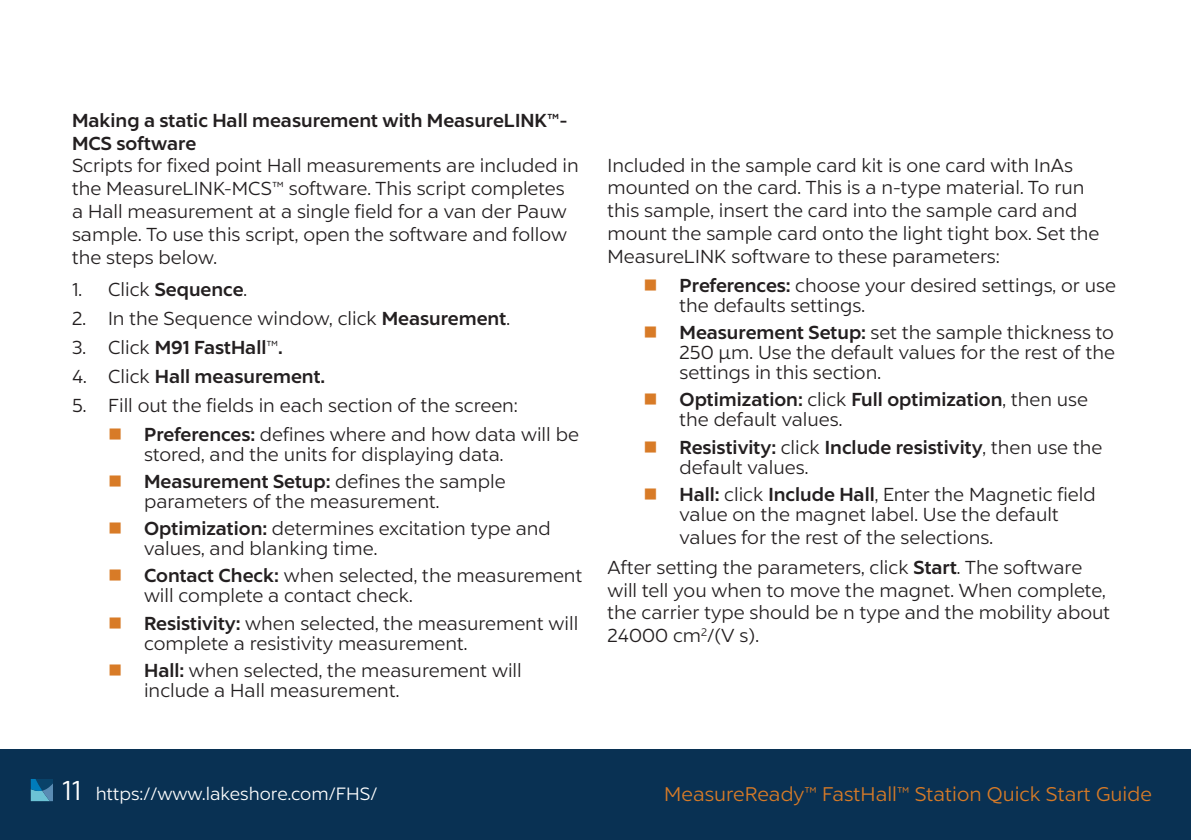
<style>
.page{position:relative;width:1191px;height:840px;background:#fff}
.page>*{position:absolute;margin:0;border:0;box-sizing:border-box;transform-origin:0 0}
.t1{font:20px "Liszt FY";color:#d87b27}
.List{font:19px/22.8px "Liszt FY";color:#231f20}
.List-2{font:700 19px/20px "Liszt FY";color:#231f20}
.t2{font:18px "Liszt FY";color:#fff}
.s1{font-weight:700}
.s2{font-weight:400}
.s3{font-size:28px}
</style>
<div class="page">
<div style="left:0;top:749px;width:1191px;height:90px;background:#093153"></div>
<svg style="left:31px;top:779px;width:22px;height:21px"></svg>
<p class="List" style="left:72px;top:109px;width:508px"><span class="s1">Making a static Hall measurement with MeasureLINK™- MCS software<br></span>Scripts for fixed point Hall measurements are included in the MeasureLINK-MCS™ software. This script completes a Hall measurement at a single field for a van der Pauw sample. To use this script, open the software and follow the steps below.</p>
<p class="List" style="left:72px;top:277px;width:177px">1. Click <span class="s1">Sequence</span>.</p>
<p class="List" style="left:72px;top:306px;width:439px">2. In the Sequence window, click <span class="s1">Measurement</span>.</p>
<p class="List-2" style="left:72px;top:337px;width:212px"><span class="s2">3. Click</span> M91 FastHall<span class="s2">™</span>.</p>
<p class="List-2" style="left:72px;top:366px;width:255px"><span class="s2">4. Click</span> Hall measurement.</p>
<p class="List" style="left:72px;top:393px;width:447px">5. Fill out the fields in each section of the screen:</p>
<p class="List" style="left:144px;top:424px;width:436px;line-height:20px"><span class="s1">Preferences:</span> defines where and how data will be stored, and the units for displaying data.</p>
<p class="List" style="left:144px;top:471px;width:363px;line-height:20px"><span class="s1">Measurement Setup:</span> defines the sample parameters of the measurement.</p>
<p class="List" style="left:144px;top:518px;width:408px;line-height:20px"><span class="s1">Optimization:</span> determines excitation type and values, and blanking time.</p>
<p class="List" style="left:144px;top:565px;width:440px;line-height:20px"><span class="s1">Contact Check:</span> when selected, the measurement will complete a contact check.</p>
<p class="List" style="left:144px;top:612px;width:436px;line-height:20px"><span class="s1">Resistivity:</span> when selected, the measurement will complete a resistivity measurement.</p>
<p class="List" style="left:144px;top:660px;width:379px;line-height:20px"><span class="s1">Hall:</span> when selected, the measurement will include a Hall measurement.</p>
<p class="List" style="left:607px;top:153px;width:493px">Included in the sample card kit is one card with InAs mounted on the card. This is a n-type material. To run this sample, insert the card into the sample card and mount the sample card onto the light tight box. Set the MeasureLINK software to these parameters:</p>
<p class="List" style="left:679px;top:275px;width:438px;line-height:20px"><span class="s1">Preferences:</span> choose your desired settings, or use the defaults settings.</p>
<p class="List" style="left:679px;top:322px;width:437px;line-height:20px;text-align:justify"><span class="s1">Measurement Setup:</span> set the sample thickness to 250 µm. Use the default values for the rest of the settings in this section.</p>
<p class="List" style="left:679px;top:389px;width:410px;line-height:20px"><span class="s1">Optimization:</span> click <span class="s1">Full optimization</span>, then use the default values.</p>
<p class="List-2" style="left:679px;top:437px;width:424px">Resistivity: <span class="s2">click</span> Include resistivity<span class="s2">, then use the default values.</span></p>
<p class="List" style="left:679px;top:484px;width:418px;line-height:20px"><span class="s1">Hall:</span> click <span class="s1">Include Hall</span>, Enter the Magnetic field value on the magnet label. Use the default</p>
<p class="List" style="left:679px;top:525px;width:315px">values for the rest of the selections.</p>
<p class="List" style="left:607px;top:555px;width:504px">After setting the parameters, click <span class="s1">Start</span>. The software will tell you when to move the magnet. When complete, the carrier type should be n type and the mobility about 24000 cm<sup>2</sup>/(V s).</p>
<p class="t2" style="left:62px;top:782px;width:316px"><span class="s3">11</span> https://www.lakeshore.com/FHS/</p>
<p class="t1" style="left:664px;top:781px;width:489px">MeasureReady™ FastHall™ Station Quick Start Guide</p>
</div>
